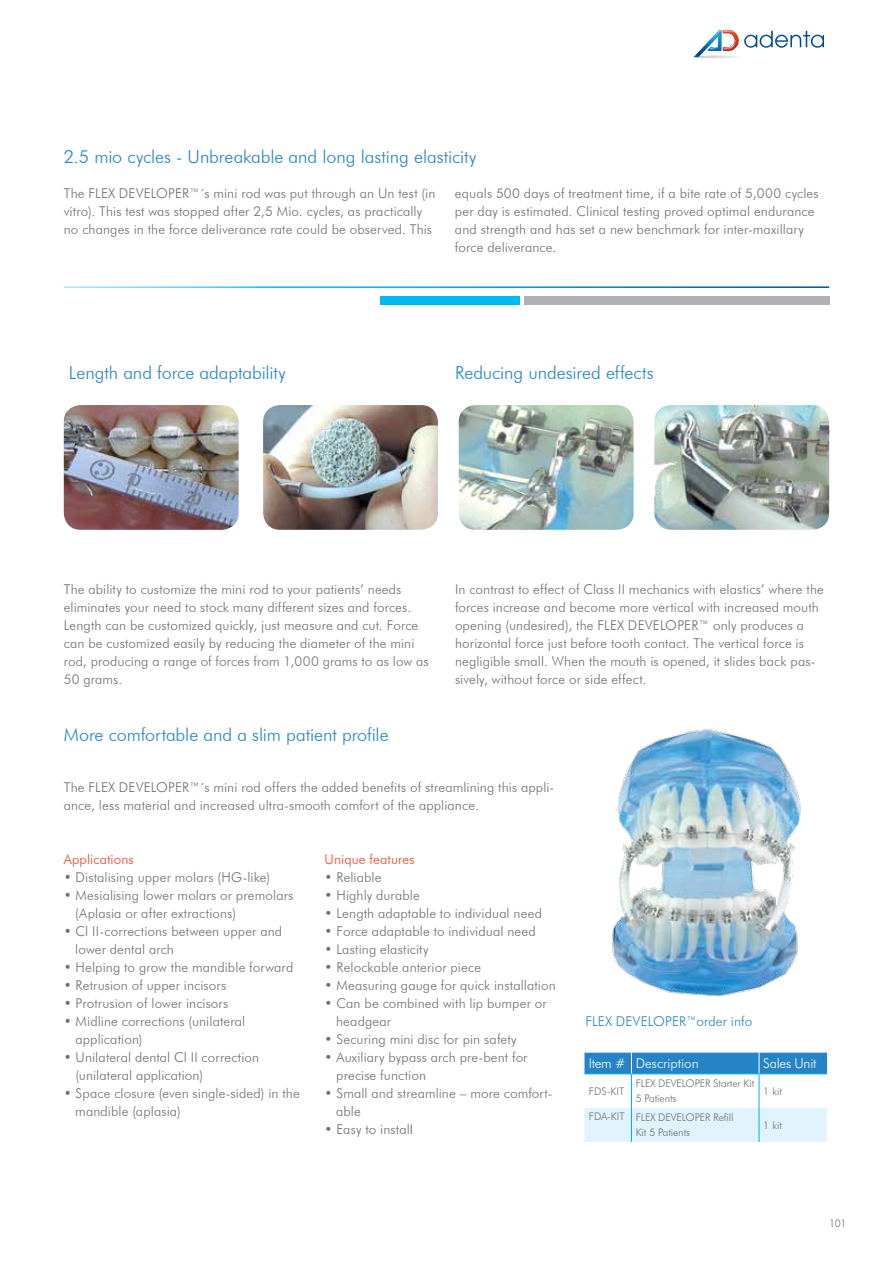
<style>
.page{position:relative;width:893px;height:1263px;background:#fff}
.page>*{position:absolute;margin:0;border:0;box-sizing:border-box;transform-origin:0 0}
.t1{font:300 18px "Futura BT";letter-spacing:-.005em;color:#2484c6}
.t2{font:300 13.5px/18px "Futura BT";letter-spacing:.01em;color:#6d6e71}
.t3{font:300 13.5px "Futura BT";letter-spacing:.01em;color:#ef4123}
.t4{font:300 13.5px "Futura BT";letter-spacing:.015em;color:#2484c6}
.t5{font:300 13.5px "Futura BT";color:#fff}
.t6{font:300 13.5px "Futura BT";letter-spacing:-.02em;color:#fff}
.t7{font:300 10.5px/15px "Futura BT";letter-spacing:-.01em;color:#6d6e71}
.s1{font-family:"ITC Franklin Gothic Std";font-weight:400}
</style>
<div class="page">
<hr style="left:692px;top:55px;width:53px;height:3px;background:#f8f8f8;border-radius:50%">
<svg style="left:694px;top:30px;width:130px;height:28px"></svg>
<svg style="left:380px;top:297px;width:449px;height:8px;background:#79b4c7"></svg>
<img style="left:612px;top:728px;width:190px;height:269px">
<div style="left:584px;top:1108px;width:243px;height:34px;background:#e1f4fd"></div>
<hr style="left:631px;top:1074px;width:1px;height:34px;background:#00aeef">
<hr style="left:759px;top:1074px;width:1px;height:34px;background:#00aeef">
<hr style="left:631px;top:1108px;width:1px;height:34px;background:#00aeef">
<hr style="left:759px;top:1108px;width:1px;height:34px;background:#00aeef">
<div style="left:584px;top:1053px;width:243px;height:21px;background:#2484c6"></div>
<img style="left:64px;top:405px;width:175px;height:125px">
<img style="left:654px;top:405px;width:175px;height:125px">
<img style="left:263px;top:405px;width:175px;height:125px">
<img style="left:459px;top:405px;width:175px;height:125px">
<h1 class="t1" style="left:64px;top:145px;width:414px">2.5 mio cycles - Unbreakable and long lasting elasticity</h1>
<p class="t2" style="left:64px;top:184px;width:373px">The Flex Developer™´s mini rod was put through an Un test (in vitro). This test was stopped after 2,5 Mio. cycles, as practically no changes in the force deliverance rate could be observed. This</p>
<p class="t2" style="left:455px;top:184px;width:365px">equals 500 days of treatment time, if a bite rate of 5,000 cycles per day is estimated. Clinical testing proved optimal endurance and strength and has set a new benchmark for inter-maxillary force deliverance.</p>
<h1 class="t1" style="left:69px;top:362px;width:218px">Length and force adaptability</h1>
<h1 class="t1" style="left:455px;top:362px;width:200px">Reducing undesired effects</h1>
<p class="t2" style="left:64px;top:580px;width:366px">The ability to customize the mini rod to your patients’ needs eliminates your need to stock many different sizes and forces.<br>Length can be customized quickly, just measure and cut. Force can be customized easily by reducing the diameter of the mini rod, producing a range of forces from 1,000 grams to as low as 50 grams.</p>
<p class="t2" style="left:455px;top:580px;width:370px">In contrast to effect of Class II mechanics with elastics’ where the forces increase and become more vertical with increased mouth opening (undesired), the Flex Developer™ only produces a horizontal force just before tooth contact. The vertical force is negligible small. When the mouth is opened, it slides back pas&shy;sively, without force or side effect.</p>
<h1 class="t1" style="left:64px;top:723px;width:326px">More comfortable and a slim patient profile</h1>
<p class="t2" style="left:64px;top:778px;width:492px">The Flex Developer™´s mini rod offers the added benefits of streamlining this appli&shy;ance, less material and increased ultra-smooth comfort of the appliance.</p>
<p class="t3" style="left:64px;top:851px;width:71px">Applications</p>
<p class="t2" style="left:64px;top:868px;width:208px">• Distalising upper molars (HG-like)</p>
<p class="t2" style="left:75px;top:886px;width:220px;text-indent:-11px">• Mesialising lower molars or premolars (Aplasia or after extractions)</p>
<p class="t2" style="left:75px;top:922px;width:208px;text-indent:-11px">• Cl II-corrections between upper and lower dental arch</p>
<p class="t2" style="left:64px;top:958px;width:231px">• Helping to grow the mandible forward</p>
<p class="t2" style="left:64px;top:976px;width:164px">• Retrusion of upper incisors</p>
<p class="t2" style="left:64px;top:994px;width:166px">• Protrusion of lower incisors</p>
<p class="t2" style="left:75px;top:1012px;width:171px;text-indent:-12px">• Midline corrections (unilateral application)</p>
<p class="t2" style="left:75px;top:1048px;width:185px;text-indent:-12px">• Unilateral dental Cl II correction (unilateral application)</p>
<p class="t2" style="left:75px;top:1084px;width:226px;text-indent:-11px">• Space closure (even single-sided) in the mandible (aplasia)</p>
<p class="t3" style="left:325px;top:851px;width:92px">Unique features</p>
<p class="t2" style="left:325px;top:868px;width:58px">• Reliable</p>
<p class="t2" style="left:325px;top:886px;width:97px">• Highly durable</p>
<p class="t2" style="left:325px;top:904px;width:219px">• Length adaptable to individual need</p>
<p class="t2" style="left:325px;top:922px;width:213px">• Force adaptable to individual need</p>
<p class="t2" style="left:325px;top:940px;width:105px">• Lasting elasticity</p>
<p class="t2" style="left:325px;top:958px;width:158px">• Relockable anterior piece</p>
<p class="t2" style="left:325px;top:976px;width:233px">• Measuring gauge for quick installation</p>
<p class="t2" style="left:336px;top:994px;width:212px;text-indent:-11px">• Can be combined with lip bumper or headgear</p>
<p class="t2" style="left:325px;top:1030px;width:194px">• Securing mini disc for pin safety</p>
<p class="t2" style="left:336px;top:1048px;width:193px;text-indent:-12px">• Auxiliary bypass arch pre-bent for precise function</p>
<p class="t2" style="left:336px;top:1084px;width:218px;text-indent:-11px">• Small and streamline – more comfort&shy;able</p>
<p class="t2" style="left:325px;top:1120px;width:90px">• Easy to instal<span class="s1">l</span></p>
<p class="t4" style="left:585px;top:1013px;width:168px">Flex Developer™order info</p>
<p class="t5" style="left:589px;top:1055px;width:112px">Item # Description</p>
<p class="t6" style="left:763px;top:1055px;width:55px">Sales Unit</p>
<p class="t7" style="left:589px;top:1083px;width:37px">FDS-KIT</p>
<p class="t7" style="left:636px;top:1076px;width:120px">Flex Developer Starter Kit<br>5 Patients</p>
<p class="t7" style="left:763px;top:1083px;width:20px">1 kit</p>
<p class="t7" style="left:589px;top:1110px;width:146px;text-align:center">FDA-KIT Flex Developer Refill<br>Kit 5 Patients</p>
<p class="t7" style="left:763px;top:1117px;width:20px">1 kit</p>
<p class="t7" style="left:829px;top:1216px;width:19px">101</p>
</div>
